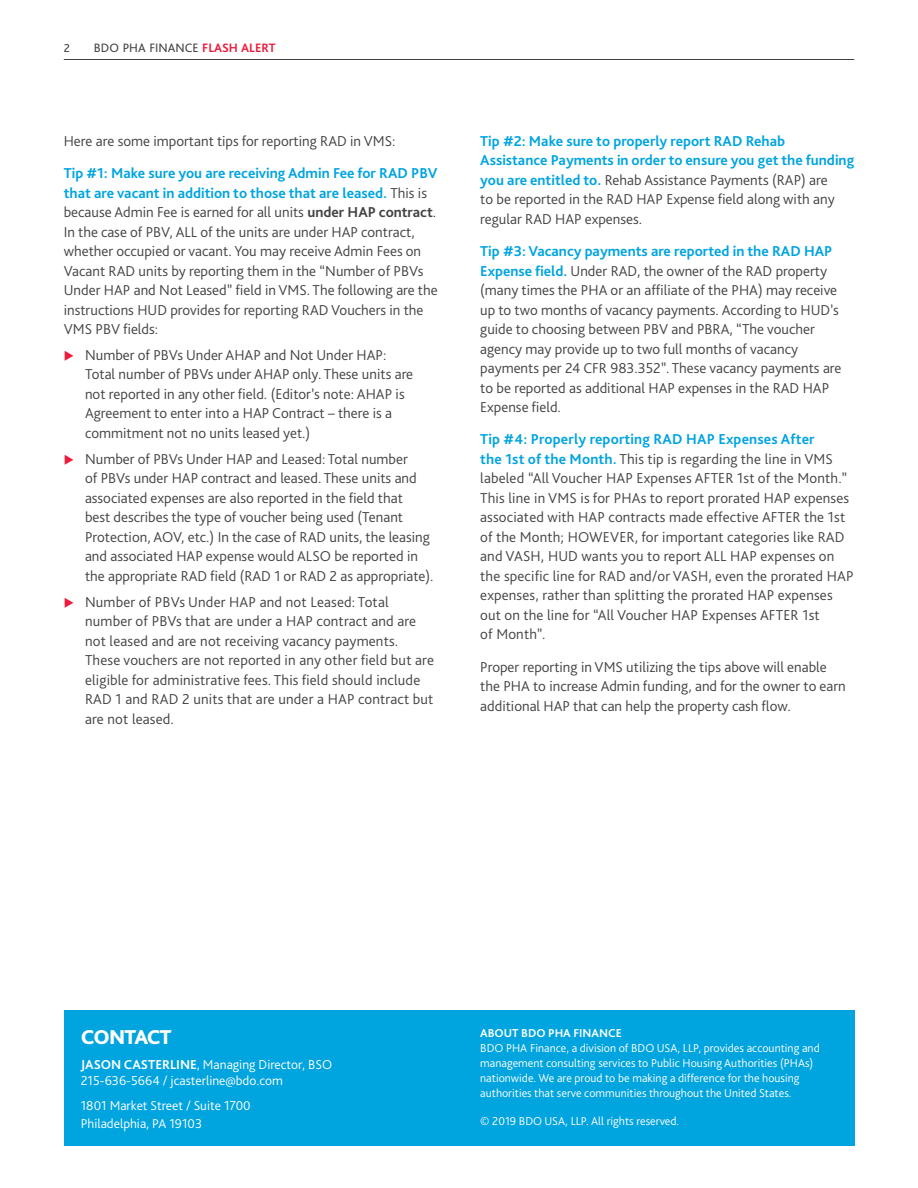
<style>
.page{position:relative;width:918px;height:1188px;background:#fff}
.page>*{position:absolute;margin:0;border:0;box-sizing:border-box;transform-origin:0 0}
.t1{font:800 21px "Bliss Pro";letter-spacing:-.04em;color:#fff}
.t2{font:300 15px/19.5px "Bliss Pro";color:#424241}
.t3{font:700 15px/19.5px "Bliss Pro";color:#00a4df}
.t4{font:300 13.5px/16.5px "Bliss Pro";color:#fff}
.t5{font:12.75px "Bliss Pro";color:#424241}
.t6{font:300 12px/15px "Bliss Pro";color:#fff}
.t7{font:700 12px "Bliss Pro";color:#fff}
.t8{font:12px "Bliss Pro";color:#424241}
.s1{font-weight:700;color:#ed1a3b}
.s2{font-weight:700;color:#00a4df}
.s3{font-weight:700}
.s4{font-weight:300;color:#424241}
</style>
<div class="page">
<div style="left:64px;top:1011px;width:790px;height:135px;background:#00a4df"></div>
<hr style="left:64px;top:59px;width:790px;height:1px;background:#424241">
<p class="t8" style="left:64px;top:41px;width:8px">2</p>
<p class="t5" style="left:94px;top:40px;width:183px">BDO PHA FINANCE <span class="s1">FLASH ALERT</span></p>
<p class="t2" style="left:64px;top:131px;width:333px">Here are some important tips for reporting RAD in VMS:</p>
<p class="t2" style="left:64px;top:163px;width:375px"><span class="s2">Tip #1: Make sure you are receiving Admin Fee for RAD PBV that are vacant in addition to those that are leased.</span> This is because Admin Fee is earned for all units <span class="s3">under HAP contract</span>.<br>In the case of PBV, ALL of the units are under HAP contract, whether occupied or vacant. You may receive Admin Fees on Vacant RAD units by reporting them in the “Number of PBVs Under HAP and Not Leased” field in VMS. The following are the instructions HUD provides for reporting RAD Vouchers in the VMS PBV fields:</p>
<p class="t2" style="left:85px;top:345px;width:330px">Number of PBVs Under AHAP and Not Under HAP:<br>Total number of PBVs under AHAP only. These units are not reported in any other field. (Editor’s note: AHAP is Agreement to enter into a HAP Contract – there is a commitment not no units leased yet.)</p>
<p class="t2" style="left:85px;top:449px;width:350px">Number of PBVs Under HAP and Leased: Total number<br>of PBVs under HAP contract and leased. These units and associated expenses are also reported in the field that<br>best describes the type of voucher being used (Tenant Protection, AOV, etc.) In the case of RAD units, the leasing and associated HAP expense would ALSO be reported in the appropriate RAD field (RAD 1 or RAD 2 as appropriate).</p>
<p class="t2" style="left:85px;top:592px;width:350px">Number of PBVs Under HAP and not Leased: Total number of PBVs that are under a HAP contract and are not leased and are not receiving vacancy payments.<br>These vouchers are not reported in any other field but are eligible for administrative fees. This field should include RAD 1 and RAD 2 units that are under a HAP contract but are not leased.</p>
<p class="t3" style="left:480px;top:131px;width:375px">Tip #2: Make sure to properly report RAD Rehab Assistance Payments in order to ensure you get the funding you are entitled to. <span class="s4">Rehab Assistance Payments (RAP) are<br>to be reported in the RAD HAP Expense field along with any regular RAD HAP expenses.</span></p>
<p class="t2" style="left:480px;top:241px;width:363px"><span class="s2">Tip #3: Vacancy payments are reported in the RAD HAP Expense field.</span> Under RAD, the owner of the RAD property (many times the PHA or an affiliate of the PHA) may receive up to two months of vacancy payments. According to HUD’s guide to choosing between PBV and PBRA, “The voucher agency may provide up to two full months of vacancy payments per 24 CFR 983.352”. These vacancy payments are to be reported as additional HAP expenses in the RAD HAP Expense field.</p>
<p class="t2" style="left:480px;top:429px;width:375px"><span class="s2">Tip #4: Properly reporting RAD HAP Expenses After<br>the 1st of the Month.</span> This tip is regarding the line in VMS labeled “All Voucher HAP Expenses AFTER 1st of the Month.” This line in VMS is for PHAs to report prorated HAP expenses associated with HAP contracts made effective AFTER the 1st of the Month; HOWEVER, for important categories like RAD and VASH, HUD wants you to report ALL HAP expenses on the specific line for RAD and/or VASH, even the prorated HAP expenses, rather than splitting the prorated HAP expenses out on the line for “All Voucher HAP Expenses AFTER 1st<br>of Month”.</p>
<p class="t2" style="left:480px;top:656px;width:367px">Proper reporting in VMS utilizing the tips above will enable the PHA to increase Admin funding, and for the owner to earn additional HAP that can help the property cash flow.</p>
<h1 class="t1" style="left:81px;top:1024px;width:92px">CONTACT</h1>
<p class="t4" style="left:81px;top:1056px;width:253px"><span class="s3">JASON CASTERLINE</span>, Managing Director, BSO<br>215-636-5664 / jcasterline@bdo.com</p>
<p class="t4" style="left:81px;top:1097px;width:171px;line-height:18px">1801 Market Street / Suite 1700<br>Philadelphia, PA 19103</p>
<p class="t7" style="left:480px;top:1026px;width:143px">ABOUT BDO PHA FINANCE</p>
<p class="t6" style="left:480px;top:1040px;width:341px">BDO PHA Finance, a division of BDO USA, LLP, provides accounting and management consulting services to Public Housing Authorities (PHAs) nationwide. We are proud to be making a difference for the housing authorities that serve communities throughout the United States.</p>
<p class="t6" style="left:480px;top:1113px;width:201px">© 2019 BDO USA, LLP. All rights reserved.</p>
</div>
